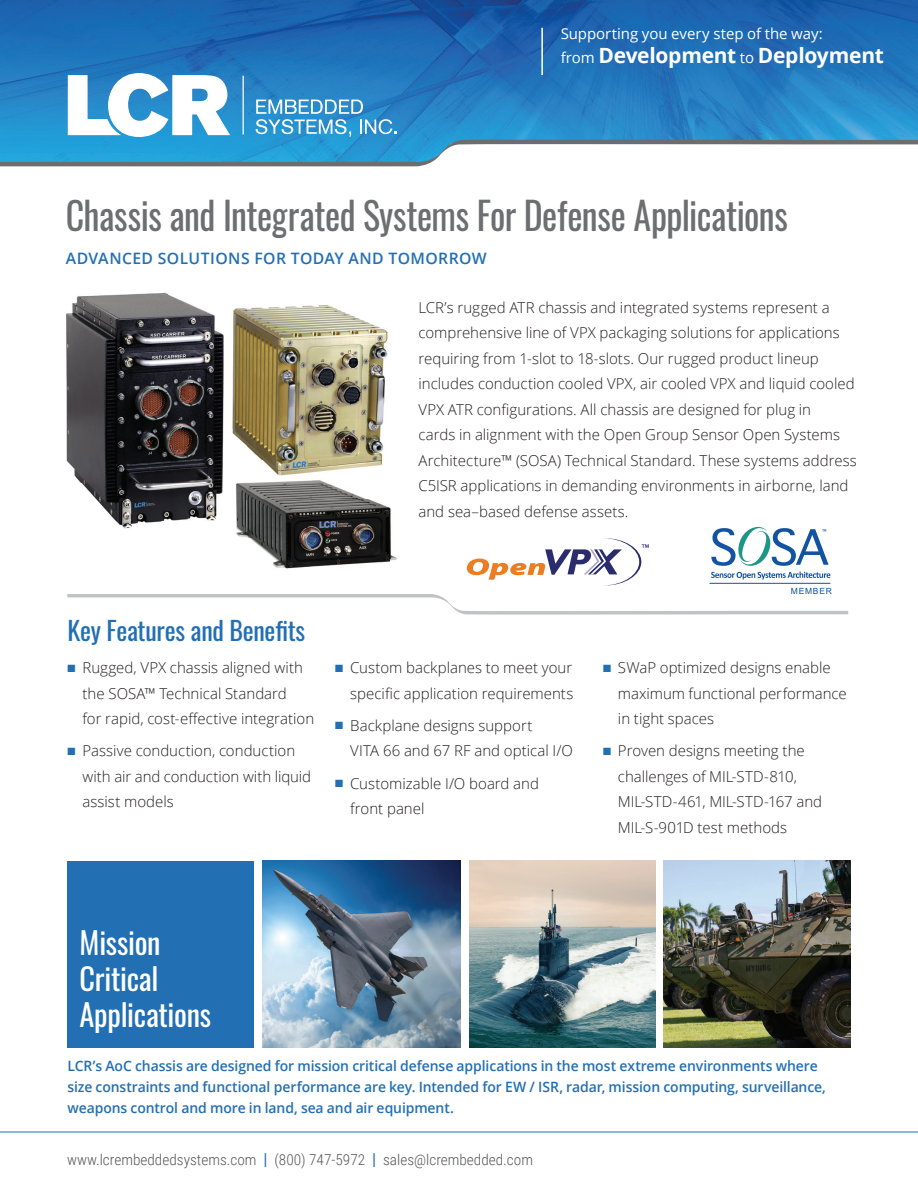
<style>
.page{position:relative;width:918px;height:1188px;background:#fff}
.page>*{position:absolute;margin:0;border:0;box-sizing:border-box;transform-origin:0 0}
.t1{font:37.8px "Oswald";letter-spacing:-.015em;color:#6d6e71;scale:.95 1}
.t2{font:30px/36px "Oswald";letter-spacing:-.01em;color:#fff}
.t3{font:25.5px "Oswald";letter-spacing:-.01em;color:#236fb4}
.t4{font:700 21px "Open Sans";letter-spacing:-.01em;color:#fff}
.t5{font:600 15.75px "Open Sans";letter-spacing:.025em;color:#236fb4}
.t6{font:300 15px/25.5px "Open Sans";color:#231f20}
.t7{font:300 15px "Roboto Condensed";color:#57585a}
.t8{font:15px "Open Sans";letter-spacing:-.005em;color:#fff}
.t9{font:600 14.25px/21px "Open Sans";letter-spacing:-.005em;color:#236fb4}
.t10{font:8.55px "Arial";letter-spacing:.085em;color:#1155a0}
.t11{font:6.3px "Monaco";color:#1254a1}
.s1{font-weight:400;font-size:15px}
.s2{color:#236fb4}
.s3{font-weight:400;font-size:16.5px;color:#236fb4}
</style>
<div class="page">
<img style="left:0;top:0;width:918px;height:72px">
<svg style="left:0;top:72px;width:918px;height:94px"></svg>
<img style="left:664px;top:861px;width:186px;height:186px">
<img style="left:262px;top:861px;width:199px;height:186px">
<img style="left:469px;top:861px;width:187px;height:186px">
<div style="left:68px;top:861px;width:186px;height:186px;background:#236fb4"></div>
<hr style="left:0;top:1132px;width:918px;height:1px;background:#236fb4">
<svg style="left:467px;top:538px;width:182px;height:48px"></svg>
<svg style="left:711px;top:572px;width:119px;height:8px"></svg>
<svg style="left:711px;top:527px;width:118px;height:39px"></svg>
<hr style="left:710px;top:583px;width:120px;height:1px;background:#1155a0">
<svg style="left:67px;top:594px;width:781px;height:21px"></svg>
<hr style="left:541px;top:28px;width:2px;height:47px;background:#fff">
<img style="left:232px;top:305px;width:156px;height:171px">
<img style="left:66px;top:292px;width:181px;height:94px">
<img style="left:66px;top:386px;width:158px;height:97px">
<img style="left:81px;top:483px;width:142px;height:46px">
<img style="left:247px;top:480px;width:65px;height:19px">
<img style="left:312px;top:461px;width:76px;height:38px">
<img style="left:236px;top:499px;width:161px;height:70px">
<img style="left:232px;top:461px;width:15px;height:71px">
<p class="t8" style="left:561px;top:24px;width:264px">Supporting you every step of the way:</p>
<h3 class="t4" style="left:561px;top:41px;width:325px"><span class="s1">from</span> Development <span class="s1">to</span> Deployment</h3>
<h1 class="t1" style="left:66px;top:182px;width:762px">Chassis and Integrated Systems For Defense Applications</h1>
<p class="t5" style="left:66px;top:248px;width:423px">ADVANCED SOLUTIONS FOR TODAY AND TOMORROW</p>
<p class="t6" style="left:418px;top:294px;width:440px">LCR’s rugged ATR chassis and integrated systems represent a comprehensive line of VPX packaging solutions for applications requiring from 1-slot to 18-slots. Our rugged product lineup includes conduction cooled VPX, air cooled VPX and liquid cooled VPX ATR configurations. All chassis are designed for plug in<br>cards in alignment with the Open Group Sensor Open Systems Architecture™ (SOSA) Technical Standard. These systems address C5ISR applications in demanding environments in airborne, land and sea–based defense assets.</p>
<p class="t11" style="left:823px;top:526px;width:5px">™</p>
<h3 class="t3" style="left:68px;top:608px;width:239px">Key Features and Benefits</h3>
<p class="t6" style="left:82px;top:654px;width:233px;text-indent:-15px"><span class="s2">■</span> Rugged, VPX chassis aligned with the SOSA™ Technical Standard<br>for rapid, cost-effective integration</p>
<p class="t6" style="left:82px;top:738px;width:230px;text-indent:-15px"><span class="s2">■</span> Passive conduction, conduction with air and conduction with liquid assist models</p>
<p class="t6" style="left:335px;top:654px;width:240px;text-align:right"><span class="s2">■</span> Custom backplanes to meet your specific application requirements</p>
<p class="t6" style="left:350px;top:712px;width:224px;text-indent:-15px"><span class="s2">■</span> Backplane designs support<br>VITA 66 and 67 RF and optical I/O</p>
<p class="t6" style="left:350px;top:770px;width:190px;text-indent:-15px"><span class="s2">■</span> Customizable I/O board and front panel</p>
<p class="t10" style="left:791px;top:586px;width:42px">MEMBER</p>
<p class="t6" style="left:618px;top:654px;width:230px;text-indent:-15px"><span class="s2">■</span> SWaP optimized designs enable maximum functional performance in tight spaces</p>
<p class="t6" style="left:618px;top:738px;width:206px;text-indent:-15px"><span class="s2">■</span> Proven designs meeting the challenges of MIL-STD-810,<br>MIL-STD-461, MIL-STD-167 and<br>MIL-S-901D test methods</p>
<h2 class="t2" style="left:80px;top:922px;width:133px">Mission<br>Critical<br>Applications</h2>
<p class="t9" style="left:68px;top:1056px;width:760px">LCR’s AoC chassis are designed for mission critical defense applications in the most extreme environments where size constraints and functional performance are key. Intended for EW / ISR, radar, mission computing, surveillance, weapons control and more in land, sea and air equipment.</p>
<p class="t7" style="left:67px;top:1149px;width:468px">www.lcrembeddedsystems.com <span class="s3">|</span> (800) 747-5972 <span class="s3">|</span> sales@lcrembedded.com</p>
</div>
